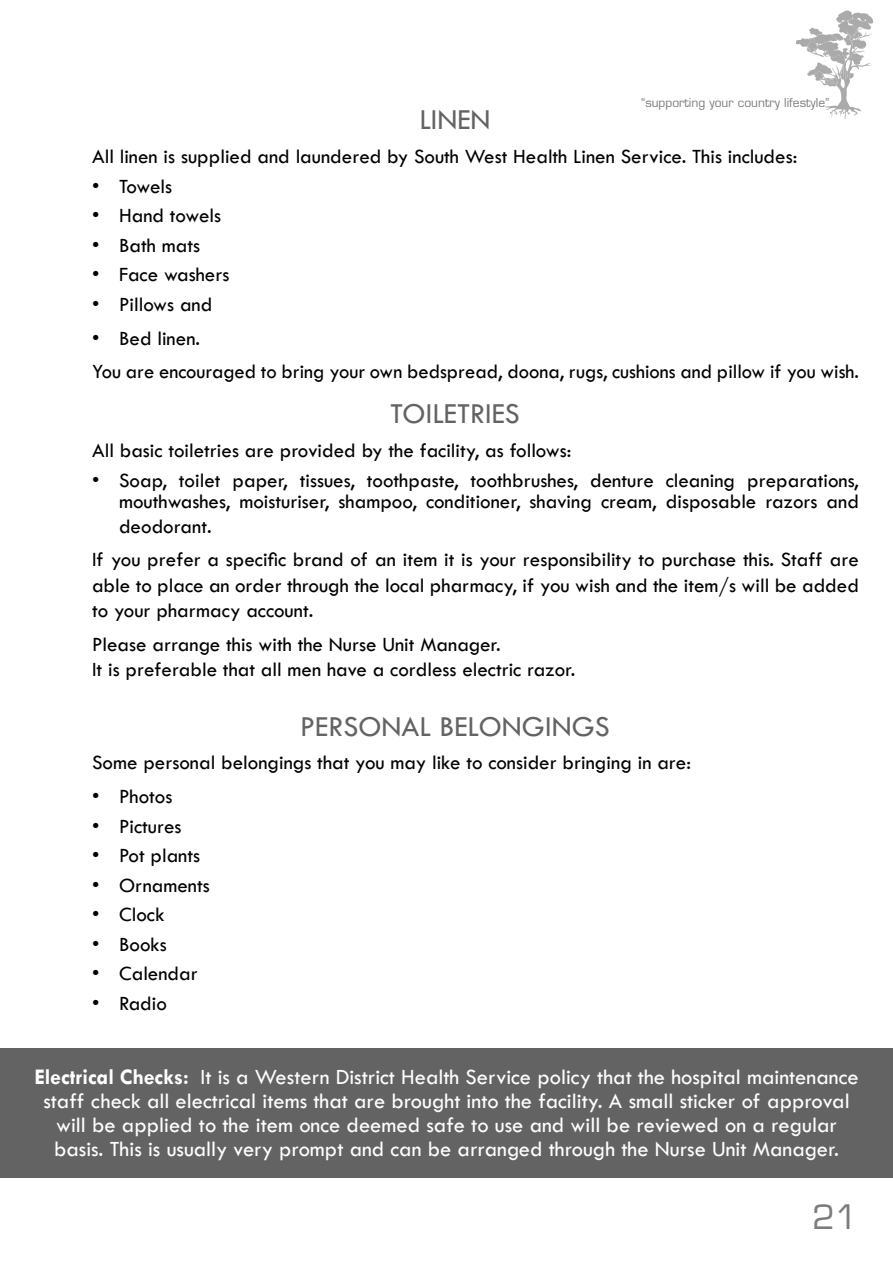
<style>
.page{position:relative;width:893px;height:1263px;background:#fff}
.page>*{position:absolute;margin:0;border:0;box-sizing:border-box;transform-origin:0 0}
.t1{font:33px "Euromode Plain";color:#7c7c7c}
.t2{font:30px "Tw Cen";color:#636363}
.t3{font:22.5px/24px "Tw Cen";color:#fff;text-align:center}
.t4{font:21px/33.8px "Tw Cen";color:#000}
.t5{font:12px "Euromode Plain";color:#7c7c7c}
.s1{font-weight:700}
</style>
<div class="page">
<svg style="left:796px;top:11px;width:77px;height:108px"></svg>
<div style="left:0;top:1048px;width:893px;height:130px;background:#636363"></div>
<p class="t5" style="left:641px;top:95px;width:190px">“supporting your country lifestyle”</p>
<h2 class="t2" style="left:419px;top:101px;width:73px">LINEN</h2>
<p class="t4" style="left:92px;top:140px;width:707px">All linen is supplied and laundered by South West Health Linen Service. This includes:</p>
<p class="t4" style="left:92px;top:169px;width:82px">• Towels</p>
<p class="t4" style="left:92px;top:199px;width:131px">• Hand towels</p>
<p class="t4" style="left:92px;top:228px;width:110px">• Bath mats</p>
<p class="t4" style="left:92px;top:258px;width:139px">• Face washers</p>
<p class="t4" style="left:92px;top:287px;width:122px">• Pillows and</p>
<p class="t4" style="left:92px;top:321px;width:768px">• Bed linen.<br>You are encouraged to bring your own bedspread, doona, rugs, cushions and pillow if you wish.</p>
<h2 class="t2" style="left:390px;top:396px;width:131px">TOILETRIES</h2>
<p class="t4" style="left:92px;top:433px;width:481px">All basic toiletries are provided by the facility, as follows:</p>
<p class="t4" style="left:92px;top:469px;width:768px;line-height:21px;text-align:right">• Soap, toilet paper, tissues, toothpaste, toothbrushes, denture cleaning preparations, mouthwashes, moisturiser, shampoo, conditioner, shaving cream, disposable razors and</p>
<p class="t4" style="left:92px;top:509px;width:768px;text-indent:27px">deodorant.<br>If you prefer a specific brand of an item it is your responsibility to purchase this. Staff are</p>
<p class="t4" style="left:92px;top:572px;width:768px;line-height:25.2px">able to place an order through the local pharmacy, if you wish and the item/s will be added to your pharmacy account.</p>
<p class="t4" style="left:92px;top:631px;width:485px;line-height:25.2px">Please arrange this with the Nurse Unit Manager.<br>It is preferable that all men have a cordless electric razor.</p>
<h2 class="t2" style="left:300px;top:708px;width:311px">PERSONAL BELONGINGS</h2>
<p class="t4" style="left:92px;top:746px;width:600px">Some personal belongings that you may like to consider bringing in are:</p>
<p class="t4" style="left:92px;top:779px;width:82px">• Photos</p>
<p class="t4" style="left:92px;top:809px;width:91px">• Pictures</p>
<p class="t4" style="left:92px;top:838px;width:110px">• Pot plants</p>
<p class="t4" style="left:92px;top:868px;width:119px">• Ornaments</p>
<p class="t4" style="left:92px;top:897px;width:74px">• Clock</p>
<p class="t4" style="left:92px;top:927px;width:76px">• Books</p>
<p class="t4" style="left:92px;top:957px;width:107px">• Calendar</p>
<p class="t4" style="left:92px;top:986px;width:76px">• Radio</p>
<p class="t3" style="left:34px;top:1065px;width:826px"><span class="s1">Electrical Checks:</span> It is a Western District Health Service policy that the hospital maintenance staff check all electrical items that are brought into the facility. A small sticker of approval will be applied to the item once deemed safe to use and will be reviewed on a regular basis. This is usually very prompt and can be arranged through the Nurse Unit Manager.</p>
<h1 class="t1" style="left:812px;top:1197px;width:47px">21</h1>
</div>
